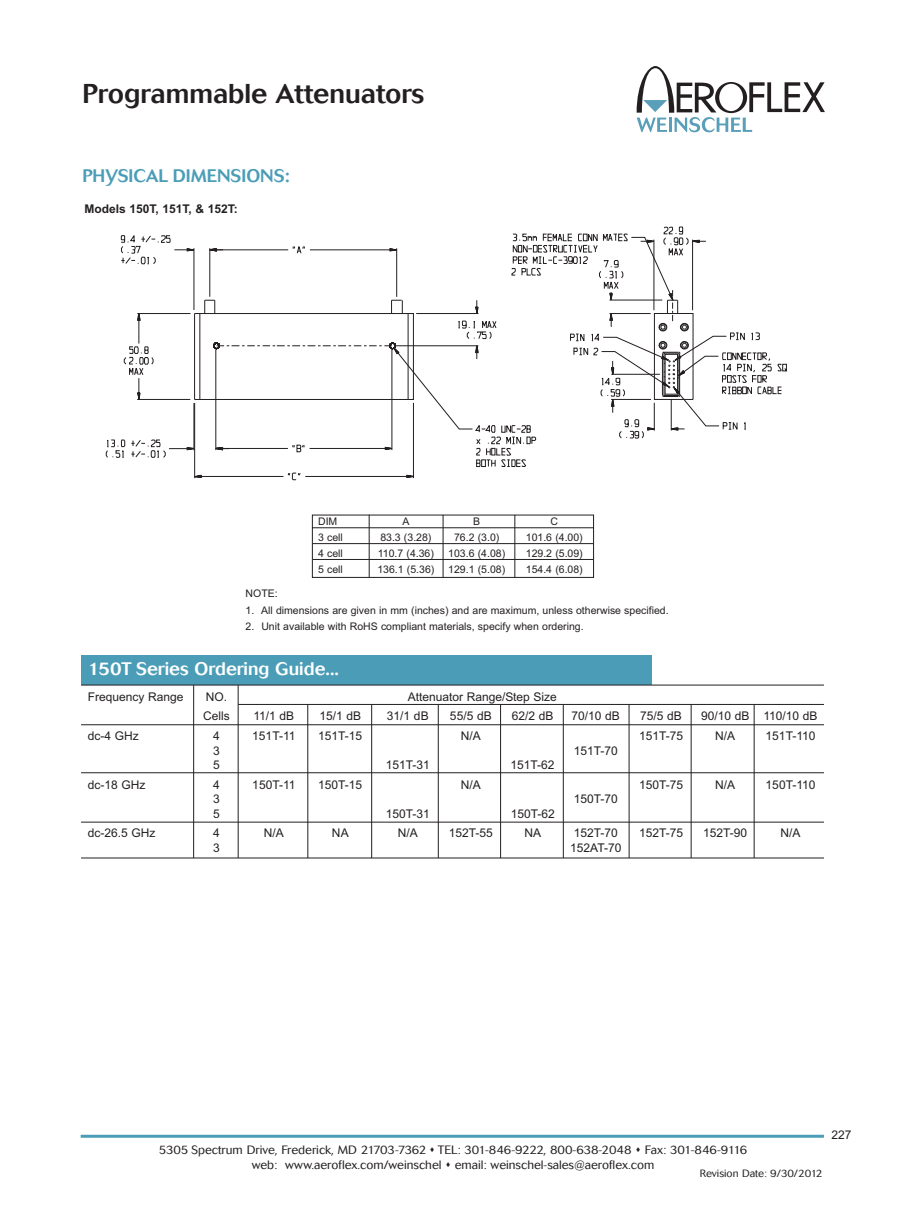
<style>
.page{position:relative;width:905px;height:1229px;background:#fff}
.page>*{position:absolute;margin:0;border:0;box-sizing:border-box;transform-origin:0 0}
.t1{font:500 27px "Cosmos BQ";color:#231f20}
.t2{font:500 18px "Cosmos BQ";color:#fff}
.t3{font:500 18px "Cosmos BQ";color:#4b9db7}
.t4{font:12px "Arial";color:#231f20}
.t5{font:300 12px/14.4px "Cosmos BQ";color:#231f20;text-align:center}
.t6{font:700 12px "Arial";color:#231f20}
.t7{font:10.5px "Arial";color:#231f20}
.t8{font:300 10.5px "Cosmos BQ";color:#231f20}
</style>
<div class="page">
<hr style="left:81px;top:1134px;width:742px;height:3px;background:#4b9db7">
<svg style="left:636px;top:66px;width:189px;height:66px"></svg>
<svg style="left:106px;top:226px;width:680px;height:254px"></svg>
<svg style="left:311px;top:514px;width:283px;height:64px"></svg>
<hr style="left:313px;top:543px;width:280px;height:1px;background:#231f20">
<hr style="left:313px;top:559px;width:280px;height:1px;background:#231f20">
<hr style="left:369px;top:514px;width:1px;height:63px;background:#231f20">
<hr style="left:442px;top:515px;width:1px;height:62px;background:#231f20">
<hr style="left:514px;top:515px;width:1px;height:62px;background:#231f20">
<div style="left:81px;top:655px;width:570px;height:30px;background:#4b9db7"></div>
<hr style="left:81px;top:857px;width:743px;height:1px;background:#231f20">
<hr style="left:81px;top:772px;width:743px;height:1px;background:#231f20">
<hr style="left:81px;top:724px;width:743px;height:1px;background:#231f20">
<hr style="left:193px;top:685px;width:1px;height:173px;background:#231f20">
<hr style="left:238px;top:685px;width:1px;height:173px;background:#231f20">
<hr style="left:307px;top:704px;width:1px;height:154px;background:#231f20">
<hr style="left:753px;top:704px;width:1px;height:154px;background:#231f20">
<hr style="left:500px;top:704px;width:1px;height:154px;background:#231f20">
<hr style="left:371px;top:704px;width:1px;height:154px;background:#231f20">
<hr style="left:563px;top:704px;width:1px;height:154px;background:#231f20">
<hr style="left:628px;top:704px;width:1px;height:154px;background:#231f20">
<hr style="left:238px;top:704px;width:586px;height:1px;background:#231f20">
<hr style="left:81px;top:821px;width:743px;height:1px;background:#231f20">
<hr style="left:690px;top:704px;width:1px;height:154px;background:#231f20">
<hr style="left:81px;top:684px;width:743px;height:1px;background:#231f20">
<hr style="left:438px;top:704px;width:1px;height:154px;background:#231f20">
<h1 class="t1" style="left:82px;top:84px;width:343px">Programmable Attenuators</h1>
<h2 class="t3" style="left:82px;top:169px;width:209px">PHYSICAL DIMENSIONS:</h2>
<p class="t6" style="left:84px;top:204px;width:155px">Models 150T, 151T, &amp; 152T:</p>
<p class="t7" style="left:318px;top:517px;width:21px">DIM</p>
<p class="t7" style="left:402px;top:517px;width:9px">A</p>
<p class="t7" style="left:473px;top:517px;width:9px">B</p>
<p class="t7" style="left:550px;top:517px;width:9px">C</p>
<p class="t7" style="left:318px;top:533px;width:26px">3 cell</p>
<p class="t7" style="left:380px;top:533px;width:53px">83.3 (3.28)</p>
<p class="t7" style="left:454px;top:533px;width:47px">76.2 (3.0)</p>
<p class="t7" style="left:526px;top:533px;width:58px">101.6 (4.00)</p>
<p class="t7" style="left:318px;top:549px;width:26px">4 cell</p>
<p class="t7" style="left:378px;top:549px;width:58px">110.7 (4.36)</p>
<p class="t7" style="left:448px;top:549px;width:58px">103.6 (4.08)</p>
<p class="t7" style="left:526px;top:549px;width:58px">129.2 (5.09)</p>
<p class="t7" style="left:318px;top:565px;width:26px">5 cell</p>
<p class="t7" style="left:377px;top:565px;width:58px">136.1 (5.36)</p>
<p class="t7" style="left:448px;top:565px;width:58px">129.1 (5.08)</p>
<p class="t7" style="left:526px;top:565px;width:58px">154.4 (6.08)</p>
<p class="t7" style="left:245px;top:589px;width:34px">NOTE:</p>
<p class="t7" style="left:245px;top:606px;width:424px">1. All dimensions are given in mm (inches) and are maximum, unless otherwise specified.</p>
<p class="t7" style="left:245px;top:623px;width:339px">2. Unit available with RoHS compliant materials, specify when ordering.</p>
<h2 class="t2" style="left:88px;top:662px;width:252px">150T Series Ordering Guide...</h2>
<p class="t4" style="left:88px;top:692px;width:97px">Frequency Range</p>
<p class="t4" style="left:206px;top:692px;width:23px">NO.</p>
<p class="t4" style="left:408px;top:692px;width:150px">Attenuator Range/Step Size</p>
<p class="t4" style="left:203px;top:712px;width:28px">Cells</p>
<p class="t4" style="left:253px;top:712px;width:42px">11/1 dB</p>
<p class="t4" style="left:319px;top:712px;width:43px">15/1 dB</p>
<p class="t4" style="left:387px;top:712px;width:43px">31/1 dB</p>
<p class="t4" style="left:450px;top:712px;width:43px">55/5 dB</p>
<p class="t4" style="left:512px;top:712px;width:43px">62/2 dB</p>
<p class="t4" style="left:571px;top:712px;width:50px">70/10 dB</p>
<p class="t4" style="left:640px;top:712px;width:43px">75/5 dB</p>
<p class="t4" style="left:701px;top:712px;width:118px">90/10 dB 110/10 dB</p>
<p class="t4" style="left:88px;top:731px;width:53px">dc-4 GHz</p>
<p class="t4" style="left:213px;top:731px;width:8px">4</p>
<p class="t4" style="left:252px;top:731px;width:45px">151T-11</p>
<p class="t4" style="left:318px;top:731px;width:46px">151T-15</p>
<p class="t4" style="left:461px;top:731px;width:22px">N/A</p>
<p class="t4" style="left:639px;top:731px;width:46px">151T-75</p>
<p class="t4" style="left:715px;top:731px;width:22px">N/A</p>
<p class="t4" style="left:765px;top:731px;width:51px">151T-110</p>
<p class="t4" style="left:213px;top:746px;width:8px">3</p>
<p class="t4" style="left:573px;top:746px;width:46px">151T-70</p>
<p class="t4" style="left:213px;top:760px;width:8px">5</p>
<p class="t4" style="left:386px;top:760px;width:46px">151T-31</p>
<p class="t4" style="left:510px;top:760px;width:46px">151T-62</p>
<p class="t4" style="left:88px;top:780px;width:59px">dc-18 GHz</p>
<p class="t4" style="left:213px;top:780px;width:8px">4</p>
<p class="t4" style="left:252px;top:780px;width:45px">150T-11</p>
<p class="t4" style="left:318px;top:780px;width:46px">150T-15</p>
<p class="t4" style="left:461px;top:780px;width:22px">N/A</p>
<p class="t4" style="left:639px;top:780px;width:46px">150T-75</p>
<p class="t4" style="left:715px;top:780px;width:22px">N/A</p>
<p class="t4" style="left:765px;top:780px;width:51px">150T-110</p>
<p class="t4" style="left:213px;top:794px;width:8px">3</p>
<p class="t4" style="left:573px;top:794px;width:46px">150T-70</p>
<p class="t4" style="left:213px;top:809px;width:8px">5</p>
<p class="t4" style="left:386px;top:809px;width:46px">150T-31</p>
<p class="t4" style="left:510px;top:809px;width:46px">150T-62</p>
<p class="t4" style="left:88px;top:829px;width:69px">dc-26.5 GHz</p>
<p class="t4" style="left:213px;top:829px;width:8px">4</p>
<p class="t4" style="left:264px;top:829px;width:22px">N/A</p>
<p class="t4" style="left:332px;top:829px;width:18px">NA</p>
<p class="t4" style="left:398px;top:829px;width:22px">N/A</p>
<p class="t4" style="left:449px;top:829px;width:46px">152T-55</p>
<p class="t4" style="left:524px;top:829px;width:18px">NA</p>
<p class="t4" style="left:573px;top:829px;width:46px">152T-70</p>
<p class="t4" style="left:639px;top:829px;width:46px">152T-75</p>
<p class="t4" style="left:703px;top:829px;width:46px">152T-90</p>
<p class="t4" style="left:780px;top:829px;width:22px">N/A</p>
<p class="t4" style="left:213px;top:843px;width:8px">3</p>
<p class="t4" style="left:570px;top:843px;width:53px">152AT-70</p>
<p class="t5" style="left:159px;top:1144px;width:590px">5305 Spectrum Drive, Frederick, MD 21703-7362 ▲ TEL: 301-846-9222, 800-638-2048 ▲ Fax: 301-846-9116 web: www.aeroflex.com/weinschel ▲ email: weinschel-sales@aeroflex.com</p>
<p class="t8" style="left:699px;top:1170px;width:124px">Revision Date: 9/30/2012</p>
<p class="t4" style="left:831px;top:1130px;width:22px">227</p>
</div>
